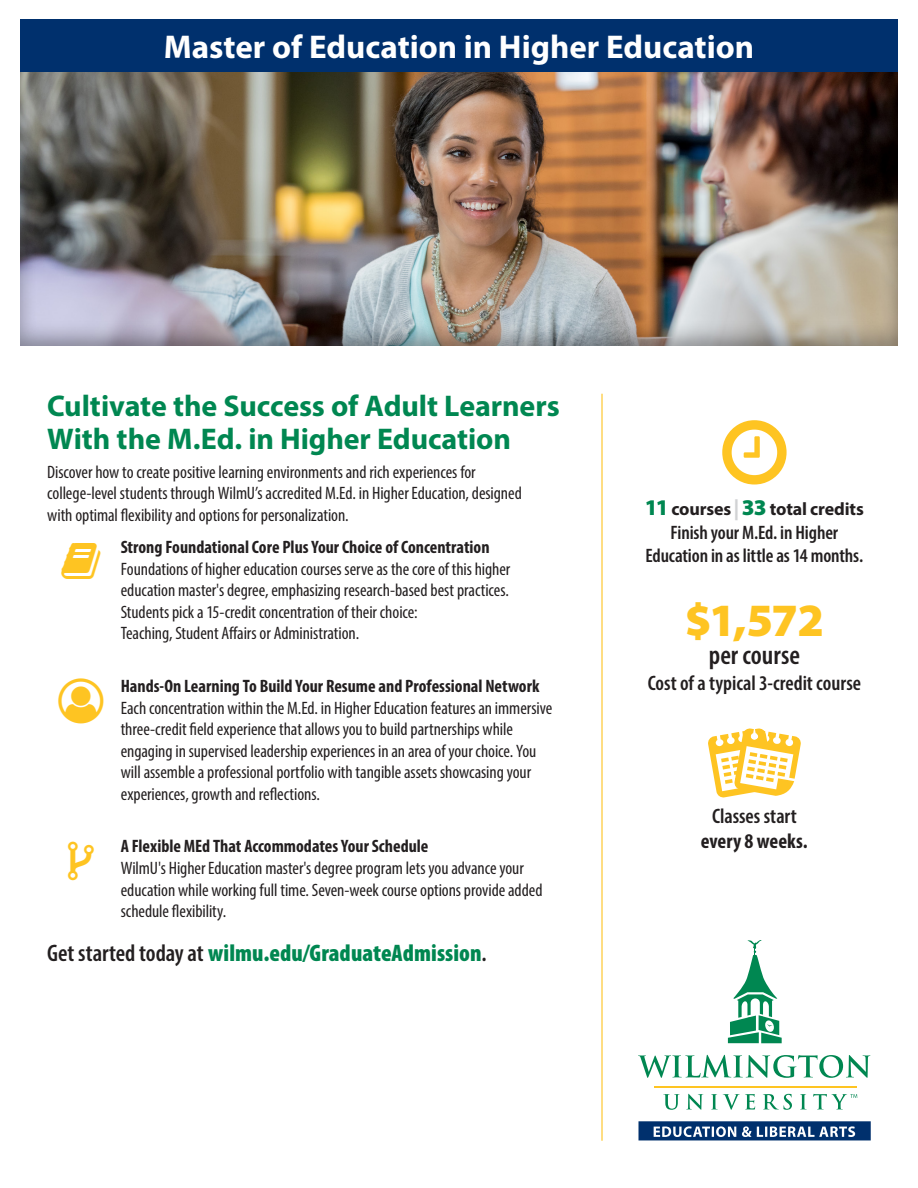
<style>
.page{position:relative;width:918px;height:1188px;background:#fff}
.page>*{position:absolute;margin:0;border:0;box-sizing:border-box;transform-origin:0 0}
.t1{font:900 46.5px "Myriad Pro";color:#fec422}
.t2{font:700 33px "Myriad Pro";color:#fff}
.t3{font:700 30px/33px "Myriad Pro";letter-spacing:-.005em;color:#008751}
.t4{font:600 condensed 27px "Myriad Pro";color:#231f20}
.t5{font:900 condensed 24px "Myriad Pro";letter-spacing:.005em;color:#008751}
.Fact{font:600 condensed 21px/25.2px "Myriad Pro";color:#231f20;text-align:center}
.t6{font:600 condensed 19.5px/23.4px "Myriad Pro";letter-spacing:-.005em;color:#231f20;text-align:center}
.t7{font:condensed 18px/21.6px "Myriad Pro";letter-spacing:-.005em;color:#231f20}
.t8{font:700 condensed 18px "Myriad Pro";color:#231f20}
.t9{font:700 18px "Myriad Pro";letter-spacing:-.01em;color:#231f20}
.s1{font-weight:600;color:#231f20}
.s2{font-weight:900;font-size:22.5px;color:#008751}
.s3{font-weight:900;font-stretch:condensed;font-size:21px;color:#d1d2d4}
.s4{font-weight:700}
</style>
<div class="page">
<div style="left:20px;top:20px;width:878px;height:328px;background:#231f20;opacity:.4"></div>
<div style="left:20px;top:20px;width:878px;height:52px;background:#00306d"></div>
<hr style="left:601px;top:394px;width:2px;height:747px;background:#fec422">
<svg style="left:663px;top:1094px;width:17px;height:16px"></svg>
<svg style="left:686px;top:1094px;width:17px;height:16px"></svg>
<svg style="left:711px;top:1094px;width:44px;height:16px"></svg>
<svg style="left:763px;top:1094px;width:29px;height:16px"></svg>
<svg style="left:800px;top:1094px;width:6px;height:15px"></svg>
<svg style="left:638px;top:1055px;width:232px;height:23px"></svg>
<hr style="left:654px;top:1086px;width:203px;height:2px;background:#fec422">
<svg style="left:728px;top:940px;width:54px;height:103px"></svg>
<svg style="left:813px;top:1094px;width:44px;height:15px"></svg>
<svg style="left:639px;top:1121px;width:232px;height:19px;background:#3a5f8e"></svg>
<svg style="left:708px;top:728px;width:93px;height:70px"></svg>
<p class="t2" style="left:164px;top:25px;width:592px">Master of Education in Higher Education</p>
<p class="t3" style="left:47px;top:389px;width:514px">Cultivate the Success of Adult Learners<br>With the M.Ed. in Higher Education</p>
<p class="t7" style="left:47px;top:461px;width:476px">Discover how to create positive learning environments and rich experiences for college-level students through WilmU’s accredited M.Ed. in Higher Education, designed with optimal flexibility and options for personalization.</p>
<p class="t8" style="left:121px;top:536px;width:370px">Strong Foundational Core Plus Your Choice of Concentration</p>
<p class="t7" style="left:121px;top:558px;width:391px">Foundations of higher education courses serve as the core of this higher education master's degree, emphasizing research-based best practices.<br>Students pick a 15-credit concentration of their choice:<br>Teaching, Student Affairs or Administration.</p>
<p class="t8" style="left:121px;top:675px;width:420px">Hands-On Learning To Build Your Resume and Professional Network</p>
<p class="t7" style="left:121px;top:697px;width:433px">Each concentration within the M.Ed. in Higher Education features an immersive three-credit field experience that allows you to build partnerships while engaging in supervised leadership experiences in an area of your choice. You will assemble a professional portfolio with tangible assets showcasing your experiences, growth and reflections.</p>
<p class="t8" style="left:121px;top:835px;width:309px">A Flexible MEd That Accommodates Your Schedule</p>
<p class="t7" style="left:121px;top:857px;width:423px">WilmU's Higher Education master's degree program lets you advance your education while working full time. Seven-week course options provide added schedule flexibility.</p>
<p class="t5" style="left:47px;top:937px;width:441px"><span class="s1">Get started today at</span> wilmu.edu/GraduateAdmission<span class="s1">.</span></p>
<p class="t9" style="left:645px;top:497px;width:220px"><span class="s2">11</span> courses <span class="s3">|</span><span class="s2">33</span> total credits</p>
<p class="t6" style="left:645px;top:520px;width:219px">Finish your M.Ed. in Higher<br>Education in as little as 14 months.</p>
<p class="t1" style="left:685px;top:589px;width:141px">$1,572</p>
<p class="t4" style="left:709px;top:639px;width:93px">per course</p>
<p class="Fact" style="left:648px;top:670px;width:215px">Cost of a typical 3-credit course</p>
<p class="Fact" style="left:701px;top:803px;width:108px">Classes start <span class="s4">every 8 weeks.</span></p>
</div>
